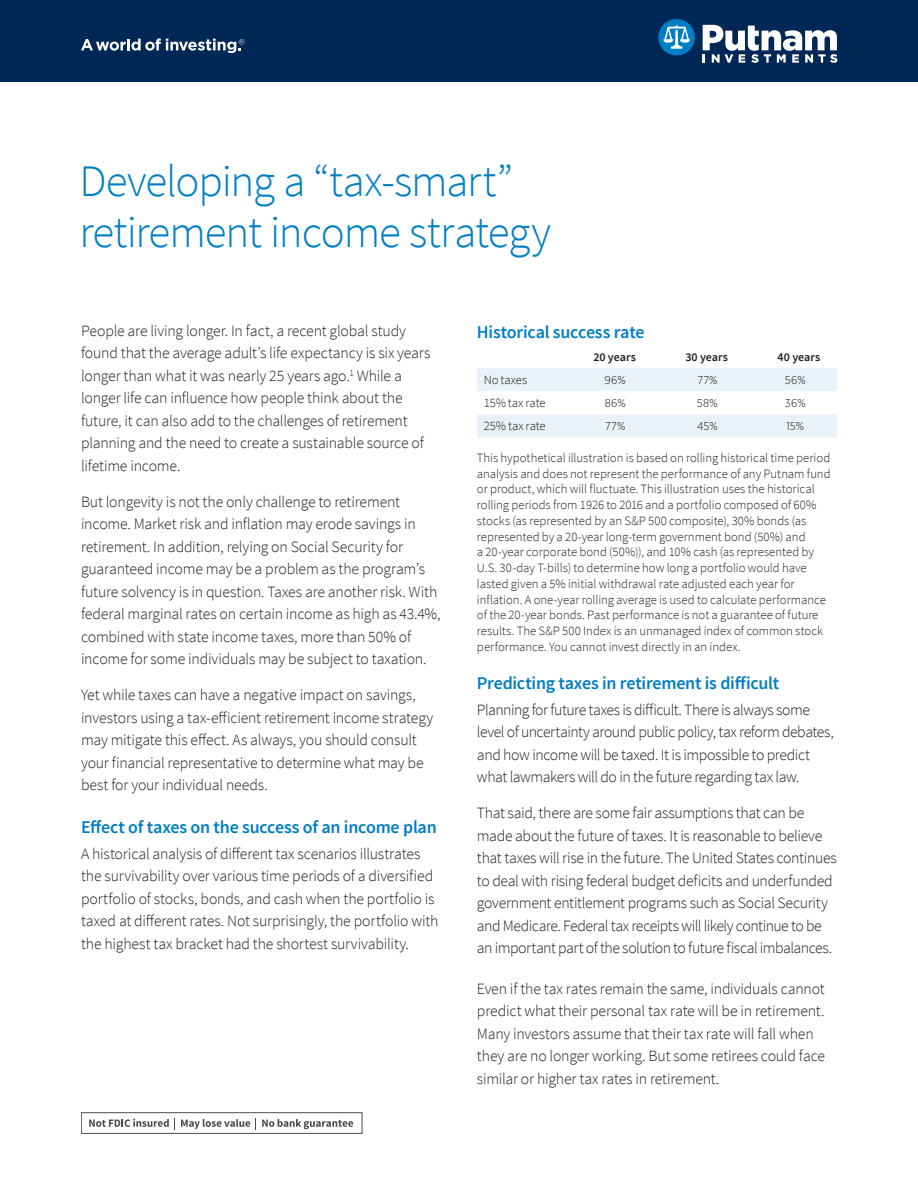
<style>
.page{position:relative;width:918px;height:1188px;background:#fff}
.page>*{position:absolute;margin:0;border:0;box-sizing:border-box;transform-origin:0 0}
.Headline{font:300 45px/51px "Source Sans Pro";letter-spacing:-.025em;color:#007ec5}
.Subhead{font:600 18px "Source Sans Pro";letter-spacing:-.015em;color:#007ec5}
.Body{font:300 15.75px/22.5px "Source Sans Pro";letter-spacing:-.015em;color:#231f20}
.Body_last{font:300 15.75px/22.5px "Source Sans Pro";letter-spacing:-.025em;color:#231f20}
.Footnote{font:300 12.75px/15.8px "Source Sans Pro";letter-spacing:-.005em;color:#231f20}
.Table_stub{font:300 12.75px "Source Sans Pro";color:#231f20}
.Table_head{font:600 12px "Source Sans Pro";color:#231f20}
.table_body{font:300 11.4px "Gotham Narrow";letter-spacing:.025em;color:#231f20}
</style>
<div class="page">
<svg style="left:477px;top:368px;width:360px;height:69px"></svg>
<svg style="left:89px;top:1118px;width:86px;height:12px"></svg>
<svg style="left:181px;top:1119px;width:69px;height:10px"></svg>
<svg style="left:262px;top:1119px;width:91px;height:11px"></svg>
<div style="left:0;top:0;width:918px;height:81px;background:#002756"></div>
<svg style="left:658px;top:19px;width:37px;height:36px"></svg>
<svg style="left:703px;top:25px;width:134px;height:38px"></svg>
<svg style="left:81px;top:38px;width:163px;height:15px"></svg>
<p class="Headline" style="left:80px;top:156px;width:473px">Developing a “tax-smart” retirement income strategy</p>
<p class="Body" style="left:81px;top:319px;width:351px">People are living longer. In fact, a recent global study found that the average adult’s life expectancy is six years longer than what it was nearly 25 years ago.<sup>1</sup> While a longer life can influence how people think about the future, it can also add to the challenges of retirement planning and the need to create a sustainable source of lifetime income.</p>
<p class="Body" style="left:81px;top:490px;width:361px">But longevity is not the only challenge to retirement income. Market risk and inflation may erode savings in retirement. In addition, relying on Social Security for guaranteed income may be a problem as the program’s future solvency is in question. Taxes are another risk. With federal marginal rates on certain income as high as 43.4%, combined with state income taxes, more than 50% of income for some individuals may be subject to taxation.</p>
<p class="Body" style="left:81px;top:684px;width:354px">Yet while taxes can have a negative impact on savings, investors using a tax-efficient retirement income strategy may mitigate this effect. As always, you should consult your financial representative to determine what may be best for your individual needs.</p>
<p class="Subhead" style="left:81px;top:816px;width:357px">Effect of taxes on the success of an income plan</p>
<p class="Body" style="left:81px;top:842px;width:359px">A historical analysis of different tax scenarios illustrates the survivability over various time periods of a diversified portfolio of stocks, bonds, and cash when the portfolio is taxed at different rates. Not surprisingly, the portfolio with the highest tax bracket had the shortest survivability.</p>
<p class="Subhead" style="left:477px;top:320px;width:169px">Historical success rate</p>
<p class="Table_head" style="left:593px;top:349px;width:44px">20 years</p>
<p class="Table_head" style="left:685px;top:349px;width:44px">30 years</p>
<p class="Table_head" style="left:778px;top:349px;width:44px">40 years</p>
<p class="Table_stub" style="left:484px;top:372px;width:45px">No taxes</p>
<p class="table_body" style="left:605px;top:373px;width:23px">96%</p>
<p class="table_body" style="left:697px;top:373px;width:22px">77%</p>
<p class="table_body" style="left:785px;top:373px;width:22px">56%</p>
<p class="Table_stub" style="left:484px;top:395px;width:63px">15% tax rate</p>
<p class="table_body" style="left:605px;top:396px;width:23px">86%</p>
<p class="table_body" style="left:697px;top:396px;width:22px">58%</p>
<p class="table_body" style="left:785px;top:396px;width:22px">36%</p>
<p class="Table_stub" style="left:484px;top:419px;width:64px">25% tax rate</p>
<p class="table_body" style="left:605px;top:419px;width:22px">77%</p>
<p class="table_body" style="left:697px;top:419px;width:22px">45%</p>
<p class="table_body" style="left:786px;top:419px;width:19px">15%</p>
<p class="Footnote" style="left:477px;top:450px;width:355px">This hypothetical illustration is based on rolling historical time period analysis and does not represent the performance of any Putnam fund or product, which will fluctuate. This illustration uses the historical rolling periods from 1926 to 2016 and a portfolio composed of 60% stocks (as represented by an S&amp;P 500 composite), 30% bonds (as represented by a 20-year long-term government bond (50%) and<br>a 20-year corporate bond (50%)), and 10% cash (as represented by U.S. 30-day T-bills) to determine how long a portfolio would have lasted given a 5% initial withdrawal rate adjusted each year for inflation. A one-year rolling average is used to calculate performance of the 20-year bonds. Past performance is not a guarantee of future results. The S&amp;P 500 Index is an unmanaged index of common stock performance. You cannot invest directly in an index.</p>
<p class="Subhead" style="left:477px;top:672px;width:304px">Predicting taxes in retirement is difficult</p>
<p class="Body" style="left:477px;top:699px;width:358px">Planning for future taxes is difficult. There is always some level of uncertainty around public policy, tax reform debates, and how income will be taxed. It is impossible to predict what lawmakers will do in the future regarding tax law.</p>
<p class="Body_last" style="left:477px;top:802px;width:361px">That said, there are some fair assumptions that can be made about the future of taxes. It is reasonable to believe that taxes will rise in the future. The United States continues to deal with rising federal budget deficits and underfunded government entitlement programs such as Social Security and Medicare. Federal tax receipts will likely continue to be an important part of the solution to future fiscal imbalances.</p>
<p class="Body" style="left:477px;top:978px;width:350px">Even if the tax rates remain the same, individuals cannot predict what their personal tax rate will be in retirement.<br>Many investors assume that their tax rate will fall when they are no longer working. But some retirees could face similar or higher tax rates in retirement.</p>
</div>
